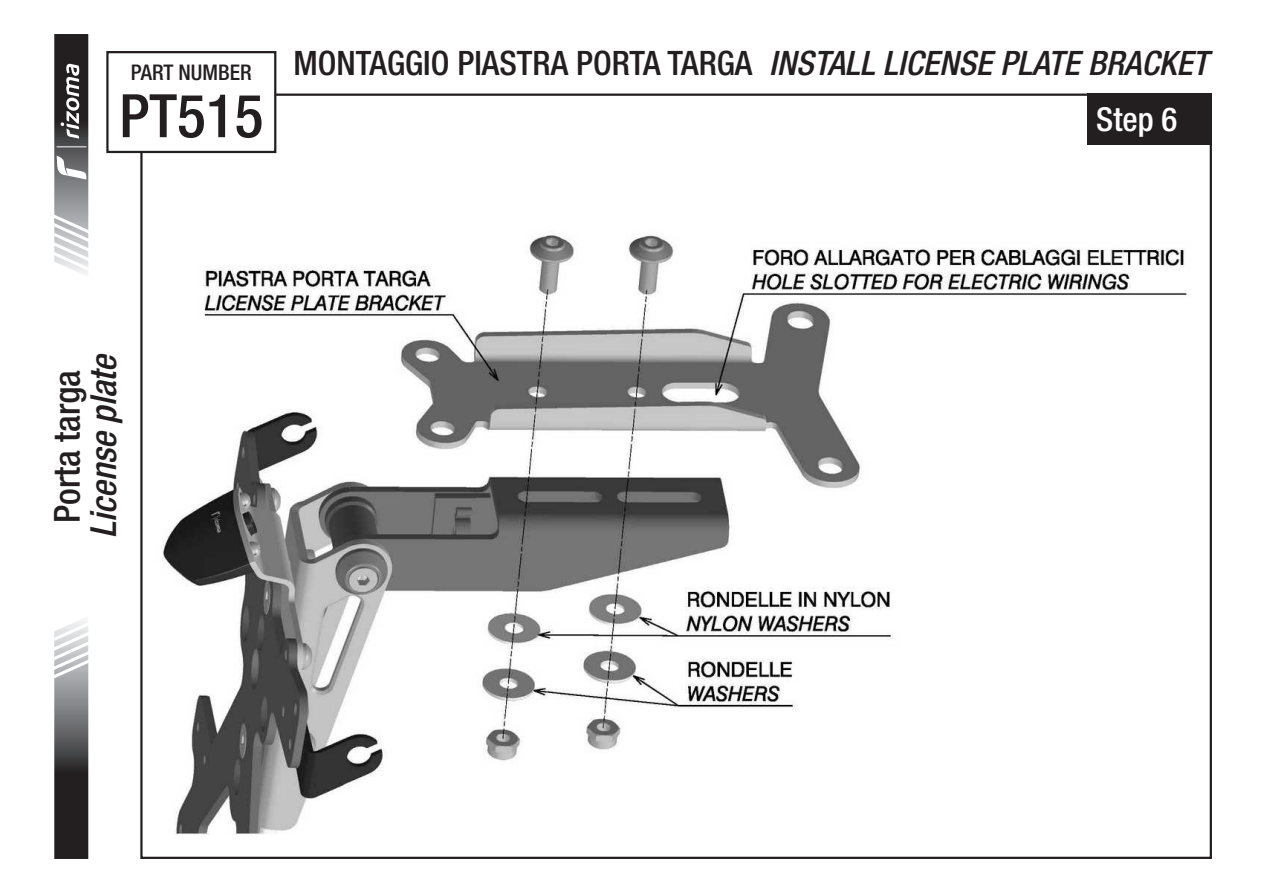
<style>
.page{position:relative;width:1263px;height:893px;background:#fff}
.page>*{position:absolute;margin:0;border:0;box-sizing:border-box;transform-origin:0 0}
.t1{font:500 condensed 60px "Helvetica Neue LT Std";color:#231f20}
.t2{font:italic 500 condensed 36px "Helvetica Neue LT Std";color:#231f20}
.t3{font:500 condensed 36px "Helvetica Neue LT Std";color:#231f20}
.t4{font:500 condensed 33.6px "Helvetica Neue LT Std";color:#231f20}
.t5{font:500 condensed 33px "Helvetica Neue LT Std";color:#fff}
.t6{font:500 condensed 21.6px "Helvetica Neue LT Std";color:#231f20}
.s1{font-style:italic}
</style>
<div class="page">
<img style="left:150px;top:118px;width:1039px;height:717px">
<div style="left:1088px;top:94px;width:124px;height:51px;background:#231f20"></div>
<svg style="left:54px;top:620px;width:35px;height:239px;background:#706f70"></svg>
<svg style="left:54px;top:34px;width:35px;height:240px"></svg>
<div style="left:107px;top:52px;width:168px;height:100px;background:#fff"></div>
<div style="left:106px;top:51px;width:170px;height:102px;border:2px solid #231f20"></div>
<p class="t6" style="left:131px;top:59px;width:122px">PART NUMBER</p>
<h1 class="t1" style="left:119px;top:80px;width:146px">PT515</h1>
<p class="t4" style="left:293px;top:43px;width:916px">MONTAGGIO PIASTRA PORTA TARGA <span class="s1">INSTALL LICENSE PLATE BRACKET</span></p>
<p class="t5" style="left:1096px;top:99px;width:83px">Step 6</p>
<p class="t2" style="left:82px;top:538px;width:187px;rotate:-90deg">License plate</p>
<p class="t3" style="left:46px;top:523px;width:155px;rotate:-90deg">Porta targa</p>
</div>
